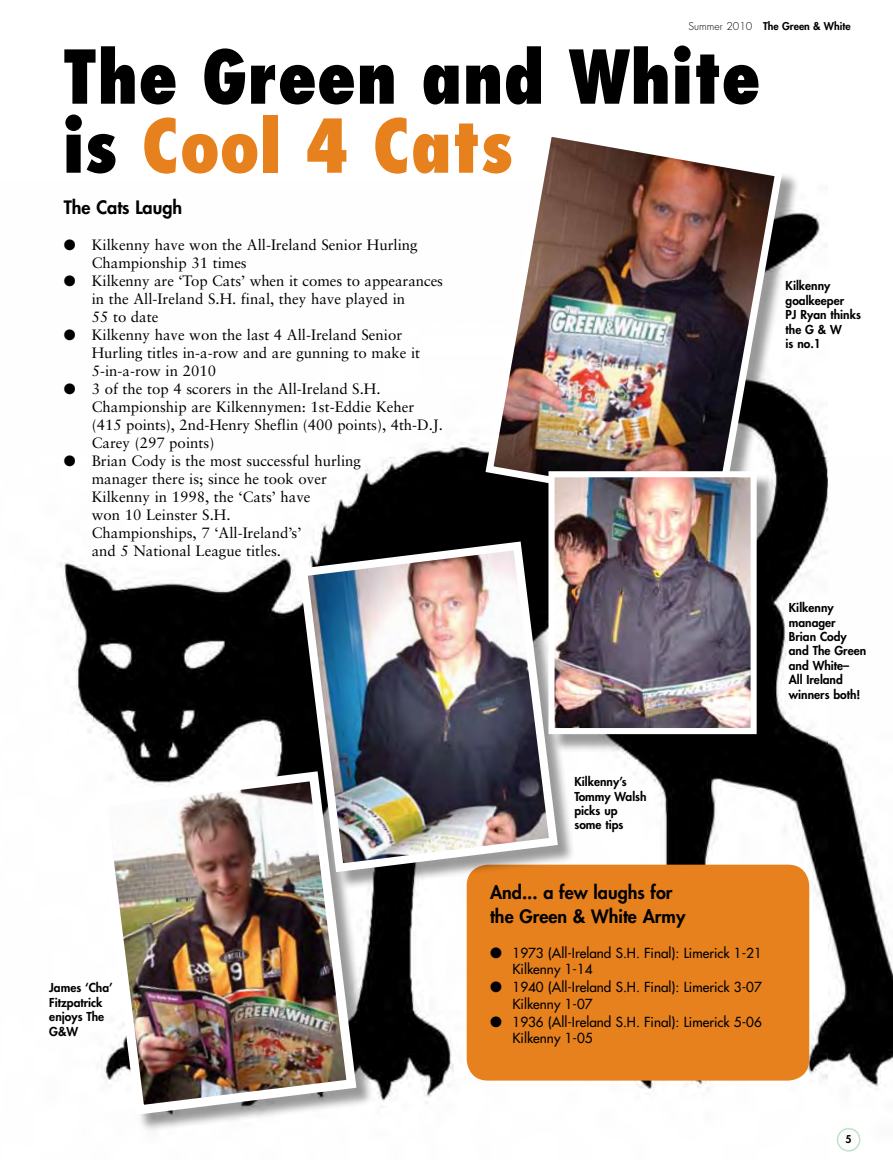
<style>
.page{position:relative;width:893px;height:1170px;background:#fff}
.page>*{position:absolute;margin:0;border:0;box-sizing:border-box;transform-origin:0 0}
.t1{font:800 condensed 72px/69px "Futura";color:#000}
.t2{font:800 18px/24px "Futura";color:#000}
.t3{font:15px/18px "Sabon";color:#000}
.t4{font:13.5px/16.5px "Futura";color:#000}
.t5{font:800 12px/14.4px "Futura";color:#000}
.t6{font:800 10.5px "Futura";color:#000}
.s1{font-weight:300}
.s2{color:#e7811d}
</style>
<div class="page">
<img style="left:60px;top:210px;width:833px;height:942px">
<div style="left:837px;top:1127px;width:23px;height:24px;border:2px solid #c0e2ca;border-radius:50%"></div>
<div style="left:467px;top:864px;width:342px;height:216px;background:#e7811d;border-radius:21px"></div>
<div style="left:488px;top:131px;width:312px;height:400px;background:#000;opacity:.4"></div>
<img style="left:481px;top:131px;width:306px;height:386px">
<div style="left:99px;top:773px;width:275px;height:359px;background:#000;opacity:.4"></div>
<img style="left:92px;top:766px;width:269px;height:353px">
<div style="left:301px;top:543px;width:274px;height:346px;background:#000;opacity:.4"></div>
<img style="left:294px;top:537px;width:268px;height:339px">
<div style="left:551px;top:473px;width:224px;height:279px;background:#000;opacity:.4"></div>
<img style="left:555px;top:478px;width:195px;height:249px">
<div style="left:548px;top:471px;width:209px;height:263px;border:6px solid #fff"></div>
<p class="t6" style="left:689px;top:20px;width:164px"><span class="s1">Summer 2010</span> The Green &amp; White</p>
<h1 class="t1" style="left:63px;top:42px;width:699px">The Green and White is <span class="s2">Cool 4 Cats</span></h1>
<p class="t2" style="left:64px;top:195px;width:120px">The Cats Laugh</p>
<p class="t3" style="left:92px;top:235px;width:327px;text-indent:-28px">● Kilkenny have won the All-Ireland Senior Hurling<br>Championship 31 times</p>
<p class="t3" style="left:92px;top:271px;width:353px;text-indent:-28px">● Kilkenny are ‘Top Cats’ when it comes to appearances in the All-Ireland S.H. final, they have played in<br>55 to date</p>
<p class="t3" style="left:92px;top:325px;width:330px;text-indent:-28px">● Kilkenny have won the last 4 All-Ireland Senior<br>Hurling titles in-a-row and are gunning to make it<br>5-in-a-row in 2010</p>
<p class="t3" style="left:92px;top:379px;width:353px;text-indent:-28px">● 3 of the top 4 scorers in the All-Ireland S.H.<br>Championship are Kilkennymen: 1st-Eddie Keher (415 points), 2nd-Henry Sheflin (400 points), 4th-D.J.<br>Carey (297 points)</p>
<p class="t3" style="left:92px;top:451px;width:271px;text-indent:-28px">● Brian Cody is the most successful hurling manager there is; since he took over<br>Kilkenny in 1998, the ‘Cats’ have<br>won 10 Leinster S.H.<br>Championships, 7 ‘All-Ireland’s’<br>and 5 National League titles.</p>
<p class="t5" style="left:786px;top:279px;width:77px">Kilkenny goalkeeper<br>PJ Ryan thinks the G &amp; W<br>is no.1</p>
<p class="t5" style="left:789px;top:600px;width:79px">Kilkenny manager<br>Brian Cody and The Green and White–<br>All Ireland winners both!</p>
<p class="t5" style="left:49px;top:980px;width:65px">James ‘Cha’<br>Fitzpatrick enjoys The<br>G&amp;W</p>
<p class="t5" style="left:574px;top:774px;width:74px">Kilkenny’s<br>Tommy Walsh picks up some tips</p>
<p class="t2" style="left:490px;top:880px;width:197px">And... a few laughs for the Green &amp; White Army</p>
<p class="t4" style="left:512px;top:944px;width:251px;text-indent:-22px">● 1973 (All-Ireland S.H. Final): Limerick 1-21<br>Kilkenny 1-14</p>
<p class="t4" style="left:512px;top:979px;width:251px;text-indent:-22px">● 1940 (All-Ireland S.H. Final): Limerick 3-07<br>Kilkenny 1-07</p>
<p class="t4" style="left:512px;top:1013px;width:251px;text-indent:-22px">● 1936 (All-Ireland S.H. Final): Limerick 5-06<br>Kilkenny 1-05</p>
<p class="t6" style="left:845px;top:1132px;width:8px">5</p>
</div>
